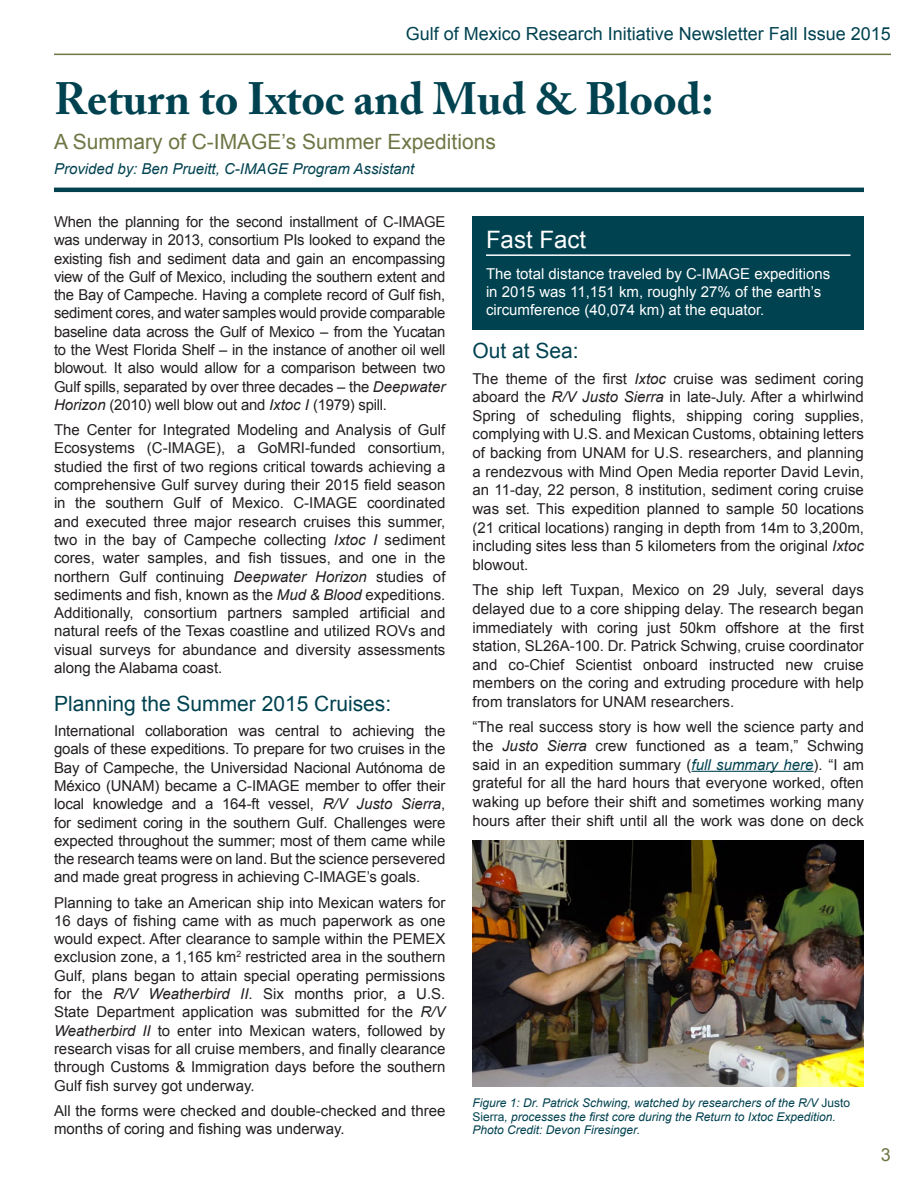
<style>
.page{position:relative;width:918px;height:1188px;background:#fff}
.page>*{position:absolute;margin:0;border:0;box-sizing:border-box;transform-origin:0 0}
.t1{font:700 45px "Adobe Caslon Pro";color:#004250}
.t2{font:24px "Arial";color:#fff}
.t3{font:21px "Arial";color:#004250}
.t4{font:21px "Arial";color:#6e7645}
.t5{font:18px "Arial";color:#004250}
.t6{font:18px "Arial";color:#6e7645}
.t7{font:15px/18.3px "Arial";color:#231f20;text-align:justify}
.t8{font:15px/18px "Arial";color:#fff}
.t9{font:italic 15px "Arial";color:#004250}
.Captions{font:italic 12px/13.5px "Arial";color:#004250}
.s1{font-style:italic}
.s2{font-style:italic;color:#004250}
.s3{font-style:normal}
</style>
<div class="page">
<hr style="left:54px;top:54px;width:837px;height:1px;background:#6e7645">
<hr style="left:54px;top:188px;width:810px;height:4px;background:#004250">
<hr style="left:692px;top:771px;width:122px;height:1px;background:#004250">
<div style="left:472px;top:216px;width:392px;height:113px;background:#004250"></div>
<hr style="left:486px;top:254px;width:364px;height:2px;background:#fff">
<img style="left:472px;top:840px;width:392px;height:246px">
<p class="t5" style="left:406px;top:22px;width:487px">Gulf of Mexico Research Initiative Newsletter Fall Issue 2015</p>
<p class="t1" style="left:54px;top:72px;width:661px">Return to Ixtoc and Mud &amp; Blood:</p>
<p class="t4" style="left:54px;top:128px;width:443px">A Summary of C-IMAGE’s Summer Expeditions</p>
<p class="t9" style="left:54px;top:159px;width:362px">Provided by: Ben Prueitt, C-IMAGE Program Assistant</p>
<p class="t7" style="left:54px;top:213px;width:393px">When the planning for the second installment of C-IMAGE was underway in 2013, consortium PIs looked to expand the existing fish and sediment data and gain an encompassing view of the Gulf of Mexico, including the southern extent and the Bay of Campeche. Having a complete record of Gulf fish, sediment cores, and water samples would provide comparable baseline data across the Gulf of Mexico – from the Yucatan to the West Florida Shelf – in the instance of another oil well blowout. It also would allow for a comparison between two Gulf spills, separated by over three decades – the <span class="s1">Deepwater Horizon</span> (2010) well blow out and <span class="s1">Ixtoc I</span> (1979) spill.</p>
<p class="t7" style="left:54px;top:421px;width:393px">The Center for Integrated Modeling and Analysis of Gulf Ecosystems (C-IMAGE), a GoMRI-funded consortium, studied the first of two regions critical towards achieving a comprehensive Gulf survey during their 2015 field season in the southern Gulf of Mexico. C-IMAGE coordinated and executed three major research cruises this summer, two in the bay of Campeche collecting <span class="s1">Ixtoc I</span> sediment cores, water samples, and fish tissues, and one in the northern Gulf continuing <span class="s1">Deepwater Horizon</span> studies of sediments and fish, known as the <span class="s1">Mud &amp; Blood</span> expeditions.<br>Additionally, consortium partners sampled artificial and natural reefs of the Texas coastline and utilized ROVs and visual surveys for abundance and diversity assessments along the Alabama coast.</p>
<p class="t3" style="left:54px;top:690px;width:339px">Planning the Summer 2015 Cruises:</p>
<p class="t7" style="left:54px;top:722px;width:393px">International collaboration was central to achieving the goals of these expeditions. To prepare for two cruises in the Bay of Campeche, the Universidad Nacional Autónoma de México (UNAM) became a C-IMAGE member to offer their local knowledge and a 164-ft vessel, <span class="s1">R/V Justo Sierra</span>, for sediment coring in the southern Gulf. Challenges were expected throughout the summer; most of them came while the research teams were on land. But the science persevered and made great progress in achieving C-IMAGE’s goals.</p>
<p class="t7" style="left:54px;top:893px;width:393px">Planning to take an American ship into Mexican waters for 16 days of fishing came with as much paperwork as one would expect. After clearance to sample within the PEMEX exclusion zone, a 1,165 km<sup>2</sup> restricted area in the southern Gulf, plans began to attain special operating permissions for the <span class="s1">R/V Weatherbird II</span>. Six months prior, a U.S.<br>State Department application was submitted for the <span class="s1">R/V Weatherbird II</span> to enter into Mexican waters, followed by research visas for all cruise members, and finally clearance through Customs &amp; Immigration days before the southern Gulf fish survey got underway.</p>
<p class="t7" style="left:54px;top:1101px;width:393px">All the forms were checked and double-checked and three months of coring and fishing was underway.</p>
<p class="t2" style="left:486px;top:224px;width:102px">Fast Fact</p>
<p class="t8" style="left:486px;top:265px;width:346px">The total distance traveled by C-IMAGE expeditions in 2015 was 11,151 km, roughly 27% of the earth’s circumference (40,074 km) at the equator.</p>
<p class="t3" style="left:472px;top:337px;width:108px">Out at Sea:</p>
<p class="t7" style="left:472px;top:369px;width:393px">The theme of the first <span class="s1">Ixtoc</span> cruise was sediment coring aboard the <span class="s1">R/V Justo Sierra</span> in late-July. After a whirlwind Spring of scheduling flights, shipping coring supplies, complying with U.S. and Mexican Customs, obtaining letters of backing from UNAM for U.S. researchers, and planning a rendezvous with Mind Open Media reporter David Levin, an 11-day, 22 person, 8 institution, sediment coring cruise was set. This expedition planned to sample 50 locations (21 critical locations) ranging in depth from 14m to 3,200m, including sites less than 5 kilometers from the original <span class="s1">Ixtoc </span>blowout.</p>
<p class="t7" style="left:472px;top:581px;width:393px">The ship left Tuxpan, Mexico on 29 July, several days delayed due to a core shipping delay. The research began immediately with coring just 50km offshore at the first station, SL26A-100. Dr. Patrick Schwing, cruise coordinator and co-Chief Scientist onboard instructed new cruise members on the coring and extruding procedure with help from translators for UNAM researchers.</p>
<p class="t7" style="left:472px;top:718px;width:393px">“The real success story is how well the science party and the <span class="s1">Justo Sierra</span> crew functioned as a team,” Schwing said in an expedition summary (<span class="s2">full summary here</span>). “I am grateful for all the hard hours that everyone worked, often waking up before their shift and sometimes working many hours after their shift until all the work was done on deck</p>
<p class="Captions" style="left:472px;top:1096px;width:379px">Figure 1: Dr. Patrick Schwing, watched by researchers of the R/V <span class="s3">Justo<br>Sierra</span>, processes the first core during the Return to Ixtoc Expedition.<br>Photo Credit: Devon Firesinger.</p>
<p class="t6" style="left:881px;top:1143px;width:12px">3</p>
</div>
